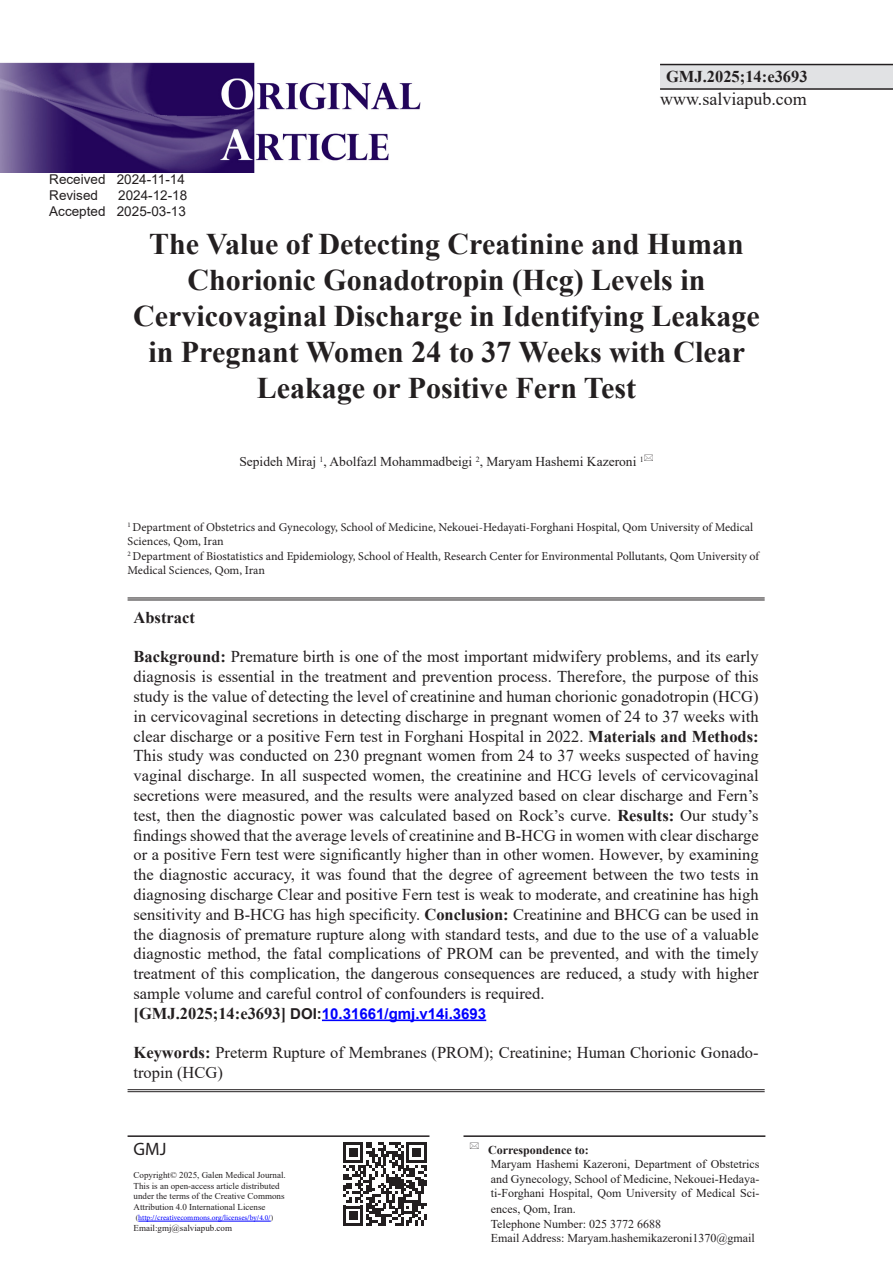
<style>
.page{position:relative;width:893px;height:1263px;background:#fff}
.page>*{position:absolute;margin:0;border:0;box-sizing:border-box;transform-origin:0 0}
.t1{font:700 30px/36px "Times New Roman";color:#231f20;text-align:center}
.t2{font:18px "Times New Roman";color:#231f20}
.t3{font:18px "Myriad Pro";color:#231f20}
.t4{font:16.5px/19.8px "Times New Roman";color:#231f20;text-align:justify}
.t5{font:700 16.5px "Times New Roman";color:#231f20}
.t6{font:700 15px "Arial";color:#00f}
.t7{font:13.5px "Times New Roman";color:#231f20}
.t8{font:13.5px "Arial";color:#231f20}
.t9{font:12px/14.4px "Minion Pro";color:#231f20}
.t10{font:12px/14.4px "Times New Roman";color:#231f20;text-align:justify}
.t11{font:700 12px "Times New Roman";color:#231f20}
.t12{font:9px "Times New Roman";color:#231f20}
.t13{font:7.5px "Minion Pro";letter-spacing:-.005em;color:#00f}
.s1{font-weight:700}
.s2{font-family:"Times New Roman";font-size:16.5px;color:#231f20}
.s3{color:#231f20}
.s4{font-family:"Times New Roman";color:#231f20}
</style>
<div class="page">
<div style="left:660px;top:65px;width:233px;height:24px;background:#e1e2e4"></div>
<hr style="left:660px;top:64px;width:233px;height:1px;background:#231f20">
<hr style="left:660px;top:88px;width:233px;height:2px;background:#231f20">
<hr style="left:463px;top:1135px;width:302px;height:2px;background:#231f20">
<svg style="left:343px;top:1142px;width:84px;height:84px"></svg>
<hr style="left:128px;top:597px;width:637px;height:1px;background:#231f20">
<hr style="left:128px;top:599px;width:637px;height:1px;background:#231f20">
<hr style="left:128px;top:1089px;width:637px;height:1px;background:#231f20">
<hr style="left:128px;top:1091px;width:637px;height:1px;background:#231f20">
<hr style="left:322px;top:1019px;width:164px;height:2px;background:#00f">
<hr style="left:128px;top:1135px;width:301px;height:2px;background:#231f20">
<hr style="left:138px;top:1221px;width:133px;height:1px;background:#00f">
<img style="left:0;top:62px;width:421px;height:111px">
<p class="t8" style="left:49px;top:170px;width:137px">Received 2024-11-14</p>
<p class="t8" style="left:49px;top:186px;width:50px">Revised</p>
<p class="t8" style="left:118px;top:186px;width:71px">2024-12-18</p>
<p class="t8" style="left:49px;top:202px;width:138px">Accepted 2025-03-13</p>
<p class="t5" style="left:666px;top:64px;width:143px">GMJ.2025;14:e3693</p>
<p class="t2" style="left:660px;top:87px;width:148px">www.salviapub.com</p>
<p class="t1" style="left:149px;top:225px;width:596px">The Value of Detecting Creatinine and Human<br>Chorionic Gonadotropin (Hcg) Levels in</p>
<p class="t1" style="left:133px;top:297px;width:628px">Cervicovaginal Discharge in Identifying Leakage in Pregnant Women 24 to 37 Weeks with Clear<br>Leakage or Positive Fern Test</p>
<p class="t7" style="left:239px;top:452px;width:406px">Sepideh Miraj <sup>1</sup>, Abolfazl Mohammadbeigi <sup>2</sup>, Maryam Hashemi Kazeroni <sup>1</sup></p>
<p class="t9" style="left:128px;top:520px;width:627px"><sup>1</sup> Department of Obstetrics and Gynecology, School of Medicine, Nekouei-Hedayati-Forghani Hospital, Qom University of Medical<br>Sciences, Qom, Iran</p>
<p class="t9" style="left:128px;top:549px;width:633px"><sup>2</sup> Department of Biostatistics and Epidemiology, School of Health, Research Center for Environmental Pollutants, Qom University of<br>Medical Sciences, Qom, Iran</p>
<p class="t5" style="left:134px;top:605px;width:63px">Abstract</p>
<p class="t4" style="left:134px;top:646px;width:627px"><span class="s1">Background:</span> Premature birth is one of the most important midwifery problems, and its early diagnosis is essential in the treatment and prevention process. Therefore, the purpose of this study is the value of detecting the level of creatinine and human chorionic gonadotropin (HCG) in cervicovaginal secretions in detecting discharge in pregnant women of 24 to 37 weeks with clear discharge or a positive Fern test in Forghani Hospital in 2022. <span class="s1">Materials and Methods:<br></span>This study was conducted on 230 pregnant women from 24 to 37 weeks suspected of having vaginal discharge. In all suspected women, the creatinine and HCG levels of cervicovaginal secretions were measured, and the results were analyzed based on clear discharge and Fern’s test, then the diagnostic power was calculated based on Rock’s curve. <span class="s1">Results:</span> Our study’s findings showed that the average levels of creatinine and B-HCG in women with clear discharge or a positive Fern test were significantly higher than in other women. However, by examining the diagnostic accuracy, it was found that the degree of agreement between the two tests in diagnosing discharge Clear and positive Fern test is weak to moderate, and creatinine has high sensitivity and B-HCG has high specificity. <span class="s1">Conclusion:</span> Creatinine and BHCG can be used in the diagnosis of premature rupture along with standard tests, and due to the use of a valuable diagnostic method, the fatal complications of PROM can be prevented, and with the timely treatment of this complication, the dangerous consequences are reduced, a study with higher sample volume and careful control of confounders is required.</p>
<p class="t6" style="left:134px;top:1003px;width:354px"><span class="s2">[GMJ.2025;14:e3693]</span> <span class="s3">DOI:</span>10.31661/gmj.v14i.3693</p>
<p class="t4" style="left:134px;top:1042px;width:627px"><span class="s1">Keywords:</span> Preterm Rupture of Membranes (PROM); Creatinine; Human Chorionic Gonado&shy;tropin (HCG)</p>
<p class="t3" style="left:134px;top:1138px;width:34px">GMJ</p>
<p class="t12" style="left:134px;top:1169px;width:154px">Copyright© 2025, Galen Medical Journal.</p>
<p class="t12" style="left:134px;top:1179px;width:148px">This is an open-access article distributed</p>
<p class="t12" style="left:134px;top:1190px;width:152px">under the terms of the Creative Commons</p>
<p class="t12" style="left:134px;top:1200px;width:133px">Attribution 4.0 International License</p>
<p class="t13" style="left:136px;top:1213px;width:139px"><span class="s4">(</span>http://creativecommons.org/licenses/by/4.0/<span class="s4">)</span></p>
<p class="t12" style="left:134px;top:1221px;width:100px">Email:gmj@salviapub.com</p>
<p class="t11" style="left:488px;top:1141px;width:102px">Correspondence to:</p>
<p class="t10" style="left:491px;top:1156px;width:270px">Maryam Hashemi Kazeroni, Department of Obstetrics and Gynecology, School of Medicine, Nekouei-Hedaya&shy;ti-Forghani Hospital, Qom University of Medical Sci-</p>
<p class="t10" style="left:491px;top:1201px;width:86px">ences, Qom, Iran.</p>
<p class="t10" style="left:491px;top:1216px;width:172px">Telephone Number: 025 3772 6688</p>
<p class="t10" style="left:491px;top:1230px;width:266px">Email Address: Maryam.hashemikazeroni1370@gmail</p>
</div>
